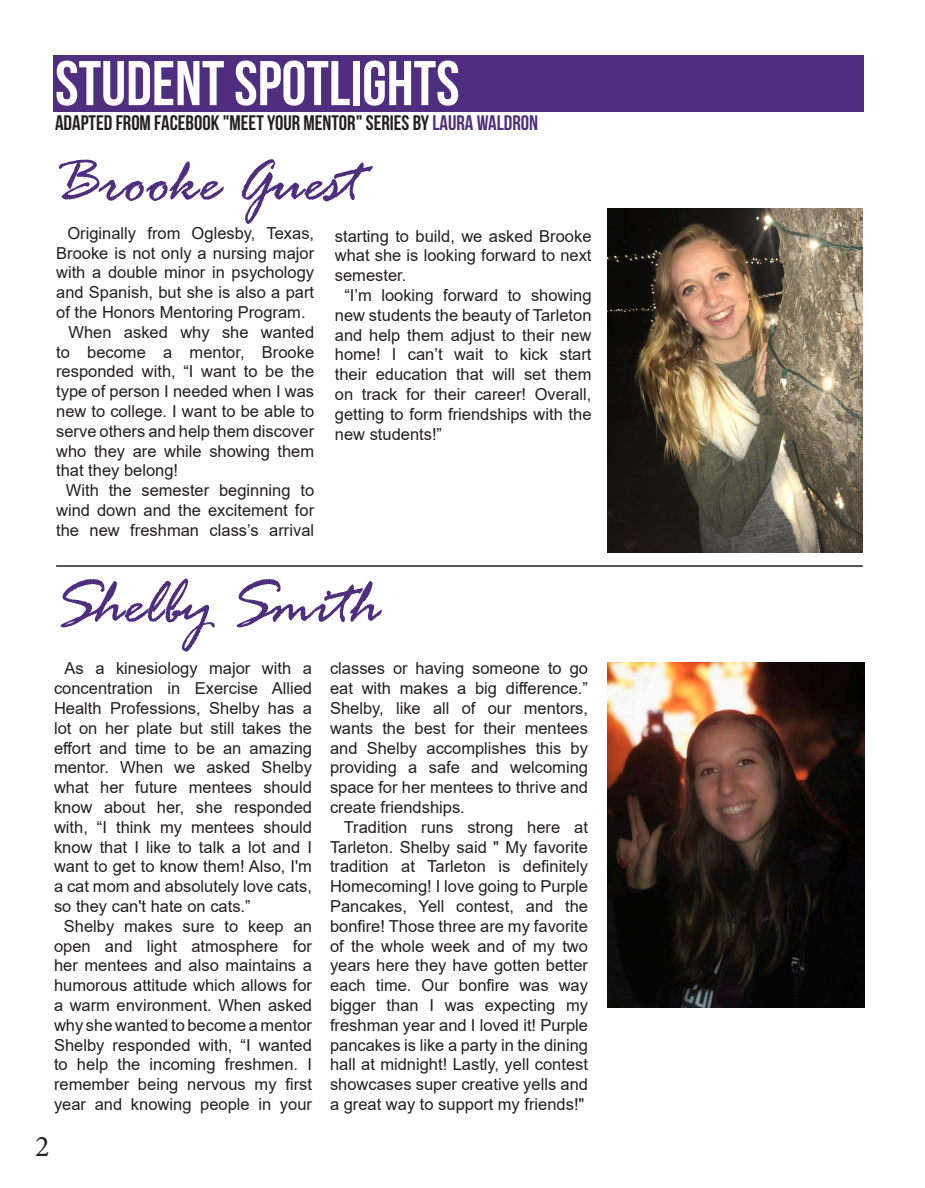
<style>
.page{position:relative;width:925px;height:1188px;background:#fff}
.page>*{position:absolute;margin:0;border:0;box-sizing:border-box;transform-origin:0 0}
.t1{font:italic 67.5px "Rage";letter-spacing:-.01em;color:#4f2d7f}
.t2{font:63px "Bebas Neue";color:#fff}
.t3{font:30px "Minion Pro";color:#231f20}
.t4{font:21px "Bebas Neue";color:#231f20}
.t5{font:16.5px/19.8px "Arial";color:#231f20;text-align:justify}
.s1{color:#4f2d7f}
</style>
<div class="page">
<div style="left:53px;top:55px;width:811px;height:56px;background:#4f2d7f"></div>
<img style="left:608px;top:662px;width:256px;height:345px">
<hr style="left:56px;top:565px;width:807px;height:2px;background:#231f20">
<img style="left:608px;top:208px;width:255px;height:345px">
<p class="t2" style="left:55px;top:49px;width:406px">STUDENT SPOTLIGHTS</p>
<p class="t4" style="left:55px;top:112px;width:485px">ADAPTED FROM FACEBOOK "MEET YOUR MENTOR" SERIES BY <span class="s1">LAURA WALDRON</span></p>
<p class="t1" style="left:53px;top:146px;width:310px">Brooke Guest</p>
<p class="t5" style="left:56px;top:223px;width:259px;text-indent:11px">Originally from Oglesby, Texas, Brooke is not only a nursing major with a double minor in psychology and Spanish, but she is also a part of the Honors Mentoring Program.</p>
<p class="t5" style="left:56px;top:322px;width:260px;text-indent:12px">When asked why she wanted to become a mentor, Brooke responded with, “I want to be the type of person I needed when I was new to college. I want to be able to serve others and help them discover who they are while showing them that they belong!</p>
<p class="t5" style="left:56px;top:480px;width:260px;text-align:center">With the semester beginning to wind down and the excitement for the new freshman class’s arrival</p>
<p class="t5" style="left:335px;top:226px;width:258px">starting to build, we asked Brooke what she is looking forward to next semester.</p>
<p class="t5" style="left:335px;top:285px;width:258px;text-indent:10px">“I’m looking forward to showing new students the beauty of Tarleton and help them adjust to their new home! I can’t wait to kick start their education that will set them on track for their career! Overall, getting to form friendships with the new students!”</p>
<p class="t1" style="left:53px;top:568px;width:329px">Shelby Smith</p>
<p class="t5" style="left:54px;top:659px;width:260px;text-indent:11px">As a kinesiology major with a concentration in Exercise Allied Health Professions, Shelby has a lot on her plate but still takes the effort and time to be an amazing mentor. When we asked Shelby what her future mentees should know about her, she responded with, “I think my mentees should know that I like to talk a lot and I want to get to know them! Also, I'm a cat mom and absolutely love cats, so they can't hate on cats.”</p>
<p class="t5" style="left:54px;top:916px;width:260px;text-align:center">Shelby makes sure to keep an open and light atmosphere for her mentees and also maintains a humorous attitude which allows for a warm environment. When asked why she wanted to become a mentor<br>Shelby responded with, “I wanted to help the incoming freshmen. I remember being nervous my first year and knowing people in your</p>
<p class="t3" style="left:35px;top:1126px;width:16px">2</p>
<p class="t5" style="left:330px;top:659px;width:259px">classes or having someone to go eat with makes a big difference.” Shelby, like all of our mentors, wants the best for their mentees and Shelby accomplishes this by providing a safe and welcoming space for her mentees to thrive and create friendships.</p>
<p class="t5" style="left:330px;top:817px;width:260px;text-indent:14px">Tradition runs strong here at Tarleton. Shelby said " My favorite tradition at Tarleton is definitely Homecoming! I love going to Purple Pancakes, Yell contest, and the bonfire! Those three are my favorite of the whole week and of my two years here they have gotten better each time. Our bonfire was way bigger than I was expecting my freshman year and I loved it! Purple pancakes is like a party in the dining hall at midnight! Lastly, yell contest showcases super creative yells and a great way to support my friends!"</p>
</div>
